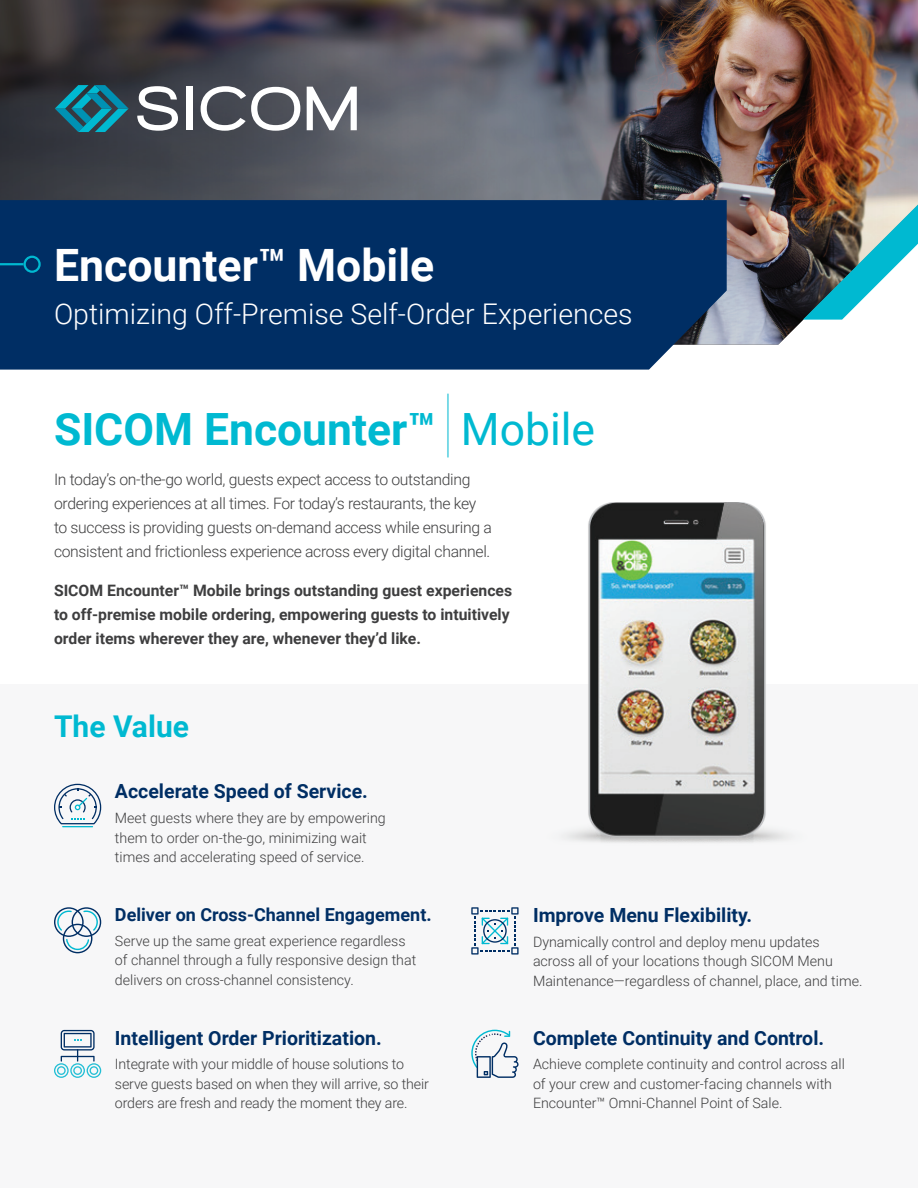
<style>
.page{position:relative;width:918px;height:1188px;background:#fff}
.page>*{position:absolute;margin:0;border:0;box-sizing:border-box;transform-origin:0 0}
.t1{font:700 44.55px "Roboto";color:#fff}
.t2{font:700 44.4px "Roboto";color:#00b9d1}
.t3{font:700 30px "Roboto";color:#00b9d1}
.t4{font:300 28.5px "Roboto";color:#fff}
.t5{font:700 19.5px "Roboto";color:#002e64}
.t6{font:700 18px "Roboto";color:#002e64}
.t7{font:300 15.75px/24px "Roboto";letter-spacing:-.02em;color:#3e3e3f}
.t8{font:700 15.75px/24px "Roboto";color:#3e3e3f}
.t9{font:300 14.25px/19.5px "Roboto";color:#3e3e3f}
.s1{font-weight:400;font-size:75.6px}
.s2{font-weight:400}
</style>
<div class="page">
<img style="left:0;top:0;width:918px;height:345px">
<div style="left:0;top:200px;width:727px;height:170px;background:#002e64"></div>
<div style="left:24px;top:256px;width:17px;height:17px;border:2px solid #00b9d1;border-radius:50%"></div>
<svg style="left:55px;top:85px;width:74px;height:47px"></svg>
<svg style="left:137px;top:86px;width:41px;height:45px"></svg>
<div style="left:186px;top:87px;width:6px;height:43px;background:#fff"></div>
<svg style="left:201px;top:86px;width:99px;height:45px"></svg>
<svg style="left:307px;top:87px;width:50px;height:43px"></svg>
<hr style="left:0;top:263px;width:24px;height:2px;background:#00b9d1">
<div style="left:0;top:685px;width:918px;height:503px;background:#f7f7f8"></div>
<svg style="left:54px;top:784px;width:47px;height:40px"></svg>
<hr style="left:62px;top:826px;width:31px;height:1px;background:#00b9d1">
<svg style="left:54px;top:907px;width:47px;height:46px"></svg>
<svg style="left:54px;top:1030px;width:47px;height:48px"></svg>
<svg style="left:471px;top:907px;width:48px;height:48px"></svg>
<svg style="left:471px;top:1030px;width:48px;height:48px"></svg>
<img style="left:567px;top:502px;width:221px;height:341px">
<h1 class="t1" style="left:54px;top:234px;width:382px">Encounter™ Mobile</h1>
<h3 class="t4" style="left:54px;top:294px;width:580px">Optimizing Off-Premise Self-Order Experiences</h3>
<h2 class="t2" style="left:54px;top:398px;width:543px">SICOM Encounter™ <span class="s1">|</span> <span class="s2">Mobile</span></h2>
<p class="t7" style="left:54px;top:466px;width:439px">In today’s on-the-go world, guests expect access to outstanding ordering experiences at all times. For today’s restaurants, the key to success is providing guests on-demand access while ensuring a consistent and frictionless experience across every digital channel.</p>
<p class="t8" style="left:54px;top:578px;width:460px">SICOM Encounter™ Mobile brings outstanding guest experiences to off-premise mobile ordering, empowering guests to intuitively order items wherever they are, whenever they’d like.</p>
<h3 class="t3" style="left:54px;top:706px;width:137px">The Value</h3>
<h3 class="t5" style="left:115px;top:778px;width:254px">Accelerate Speed of Service.</h3>
<p class="t9" style="left:115px;top:808px;width:272px">Meet guests where they are by empowering them to order on-the-go, minimizing wait times and accelerating speed of service.</p>
<p class="t6" style="left:115px;top:902px;width:318px">Deliver on Cross-Channel Engagement.</p>
<p class="t9" style="left:115px;top:930px;width:303px">Serve up the same great experience regardless of channel through a fully responsive design that delivers on cross-channel consistency.</p>
<h3 class="t5" style="left:115px;top:1024px;width:268px">Intelligent Order Prioritization.</h3>
<p class="t9" style="left:115px;top:1054px;width:316px">Integrate with your middle of house solutions to serve guests based on when they will arrive, so their orders are fresh and ready the moment they are.</p>
<h3 class="t5" style="left:533px;top:901px;width:221px">Improve Menu Flexibility.</h3>
<p class="t9" style="left:533px;top:931px;width:331px">Dynamically control and deploy menu updates across all of your locations though SICOM Menu<br>Maintenance—regardless of channel, place, and time.</p>
<h3 class="t5" style="left:533px;top:1024px;width:293px">Complete Continuity and Control.</h3>
<p class="t9" style="left:533px;top:1054px;width:313px">Achieve complete continuity and control across all of your crew and customer-facing channels with<br>Encounter™ Omni-Channel Point of Sale.</p>
</div>
